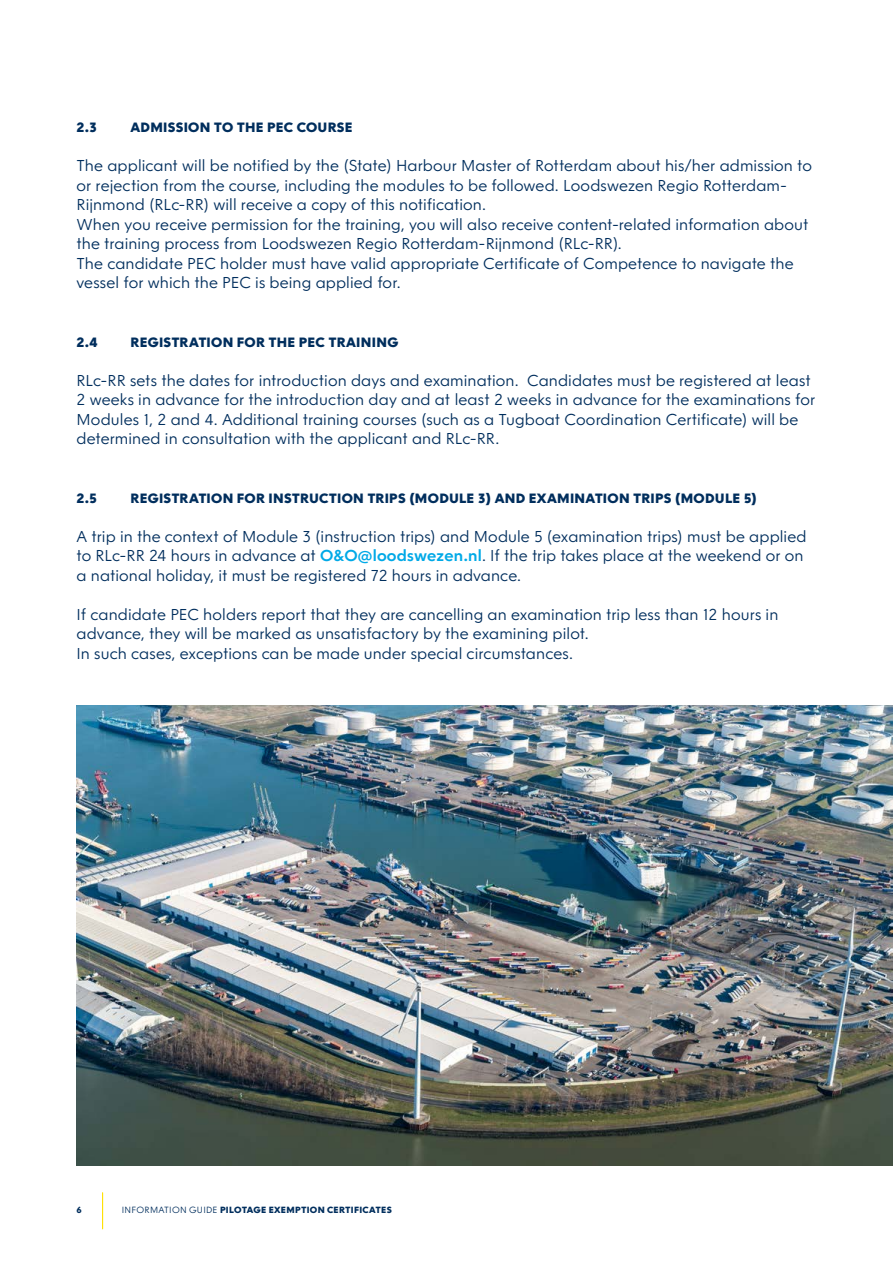
<style>
.page{position:relative;width:893px;height:1263px;background:#fff}
.page>*{position:absolute;margin:0;border:0;box-sizing:border-box;transform-origin:0 0}
.t1{font:300 15.75px/19.5px "NLRTM";letter-spacing:.005em;color:#002e5d}
.t2{font:800 13.5px "NLRTM";letter-spacing:.015em;color:#002e5d}
.t3{font:800 9px "NLRTM";letter-spacing:.025em;color:#002e5d}
.t4{font:700 9px "NLRTM";color:#002e5d}
.s1{font-weight:600;color:#00a9e7}
.s2{font-weight:300}
</style>
<div class="page">
<hr style="left:102px;top:1193px;width:1px;height:36px;background:#ffe100">
<img style="left:77px;top:706px;width:816px;height:459px">
<p class="t2" style="left:77px;top:119px;width:22px">2.3</p>
<p class="t2" style="left:131px;top:119px;width:224px">ADMISSION TO THE PEC COURSE</p>
<p class="t1" style="left:77px;top:156px;width:737px">The applicant will be notified by the (State) Harbour Master of Rotterdam about his/her admission to or rejection from the course, including the modules to be followed. Loodswezen Regio Rotterdam-Rijnmond (RLc-RR) will receive a copy of this notification.<br>When you receive permission for the training, you will also receive content-related information about the training process from Loodswezen Regio Rotterdam-Rijnmond (RLc-RR).<br>The candidate PEC holder must have valid appropriate Certificate of Competence to navigate the vessel for which the PEC is being applied for.</p>
<p class="t2" style="left:77px;top:333px;width:23px">2.4</p>
<p class="t2" style="left:131px;top:333px;width:269px">REGISTRATION FOR THE PEC TRAINING</p>
<p class="t1" style="left:77px;top:370px;width:740px">RLc-RR sets the dates for introduction days and examination. Candidates must be registered at least 2 weeks in advance for the introduction day and at least 2 weeks in advance for the examinations for Modules 1, 2 and 4. Additional training courses (such as a Tugboat Coordination Certificate) will be determined in consultation with the applicant and RLc-RR.</p>
<p class="t2" style="left:77px;top:489px;width:22px">2.5</p>
<p class="t2" style="left:131px;top:489px;width:628px">REGISTRATION FOR INSTRUCTION TRIPS (MODULE 3) AND EXAMINATION TRIPS (MODULE 5)</p>
<p class="t1" style="left:77px;top:526px;width:732px">A trip in the context of Module 3 (instruction trips) and Module 5 (examination trips) must be applied to RLc-RR 24 hours in advance at <span class="s1">O&amp;O@loodswezen.nl</span>. If the trip takes place at the weekend or on a national holiday, it must be registered 72 hours in advance.</p>
<p class="t1" style="left:77px;top:604px;width:703px">If candidate PEC holders report that they are cancelling an examination trip less than 12 hours in advance, they will be marked as unsatisfactory by the examining pilot.<br>In such cases, exceptions can be made under special circumstances.</p>
<p class="t4" style="left:77px;top:1204px;width:7px">6</p>
<p class="t3" style="left:122px;top:1204px;width:271px"><span class="s2">INFORMATION GUIDE</span> PILOTAGE EXEMPTION CERTIFICATES</p>
</div>
